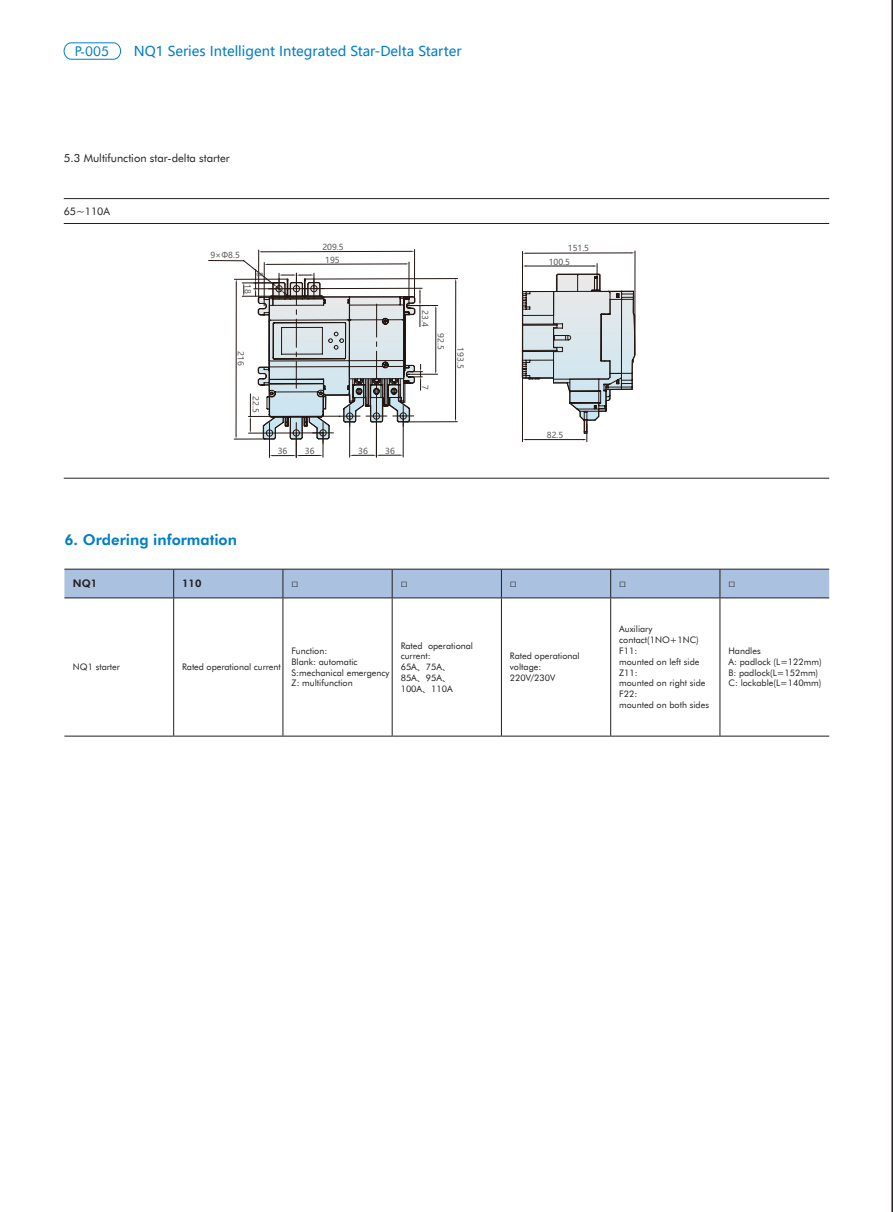
<style>
.page{position:relative;width:893px;height:1212px;background:#fff}
.page>*{position:absolute;margin:0;border:0;box-sizing:border-box;transform-origin:0 0}
.t1{font:700 15px "Futura BT";color:#007ec5}
.t2{font:13.5px "Microsoft Ya Hei";color:#007ec5}
.t3{font:13.5px "Futura BT";color:#007ec5}
.t4{font:11.25px "Futura BT";color:#231f20}
.t5{font:10.5px "Futura BT";color:#231f20}
.t6{font:700 10.5px "Futura BT";color:#231f20}
.t7{font:700 10.5px "Microsoft Ya Hei";color:#231f20}
.t8{font:9px "Futura BT";color:#231f20}
.t9{font:8.25px "Microsoft Ya Hei";color:#595a5b}
.s1{font-family:"Microsoft Ya Hei"}
</style>
<div class="page">
<div style="left:64px;top:43px;width:57px;height:17px;border:1px solid #007ec5;border-radius:8px"></div>
<hr style="left:64px;top:223px;width:765px;height:1px;background:#231f20">
<hr style="left:64px;top:198px;width:765px;height:1px;background:#231f20">
<hr style="left:64px;top:478px;width:765px;height:1px;background:#231f20">
<hr style="left:635px;top:251px;width:1px;height:104px;background:#221612">
<hr style="left:522px;top:251px;width:1px;height:41px;background:#221612">
<hr style="left:526px;top:253px;width:105px;height:1px;background:#221612">
<svg style="left:208px;top:249px;width:250px;height:230px"></svg>
<hr style="left:526px;top:266px;width:68px;height:1px;background:#221612">
<svg style="left:522px;top:273px;width:114px;height:169px"></svg>
<hr style="left:526px;top:439px;width:58px;height:1px;background:#221612">
<div style="left:64px;top:569px;width:765px;height:28px;background:#abc1e0"></div>
<hr style="left:173px;top:598px;width:1px;height:138px;background:#231f20">
<hr style="left:283px;top:598px;width:1px;height:138px;background:#231f20">
<hr style="left:392px;top:598px;width:1px;height:138px;background:#231f20">
<hr style="left:501px;top:598px;width:1px;height:138px;background:#231f20">
<hr style="left:610px;top:598px;width:1px;height:138px;background:#231f20">
<hr style="left:720px;top:598px;width:1px;height:138px;background:#231f20">
<hr style="left:64px;top:736px;width:110px;height:1px;background:#231f20">
<hr style="left:174px;top:736px;width:109px;height:1px;background:#231f20">
<hr style="left:283px;top:736px;width:109px;height:1px;background:#231f20">
<hr style="left:392px;top:736px;width:109px;height:1px;background:#231f20">
<hr style="left:501px;top:736px;width:110px;height:1px;background:#231f20">
<hr style="left:611px;top:736px;width:109px;height:1px;background:#231f20">
<hr style="left:720px;top:736px;width:109px;height:1px;background:#231f20">
<hr style="left:64px;top:597px;width:110px;height:1px;background:#231f20">
<hr style="left:174px;top:597px;width:109px;height:1px;background:#231f20">
<hr style="left:283px;top:597px;width:109px;height:1px;background:#231f20">
<hr style="left:392px;top:597px;width:109px;height:1px;background:#231f20">
<hr style="left:501px;top:597px;width:110px;height:1px;background:#231f20">
<hr style="left:611px;top:597px;width:109px;height:1px;background:#231f20">
<hr style="left:720px;top:597px;width:109px;height:1px;background:#231f20">
<hr style="left:891px;top:0;width:2px;height:1212px;background:#231f20">
<p class="t3" style="left:75px;top:42px;width:36px">P-005</p>
<p class="t2" style="left:134px;top:42px;width:329px">NQ1 Series Intelligent Integrated Star-Delta Starter</p>
<p class="t4" style="left:64px;top:150px;width:168px">5.3 Multifunction star-delta starter</p>
<p class="t5" style="left:64px;top:204px;width:48px">65~110A</p>
<p class="t9" style="left:210px;top:249px;width:31px">9×Φ8.5</p>
<p class="t9" style="left:265px;top:272px;width:6px;rotate:90deg">8</p>
<p class="t9" style="left:253px;top:284px;width:11px;rotate:90deg">18</p>
<p class="t9" style="left:322px;top:242px;width:23px">209.5</p>
<p class="t9" style="left:568px;top:242px;width:23px">151.5</p>
<p class="t9" style="left:325px;top:254px;width:16px">195</p>
<p class="t9" style="left:549px;top:256px;width:23px">100.5</p>
<p class="t9" style="left:431px;top:310px;width:18px;rotate:90deg">23.4</p>
<p class="t9" style="left:446px;top:333px;width:18px;rotate:90deg">92.5</p>
<p class="t9" style="left:246px;top:351px;width:16px;rotate:90deg">216</p>
<p class="t9" style="left:466px;top:347px;width:23px;rotate:90deg">193.5</p>
<p class="t9" style="left:261px;top:396px;width:18px;rotate:90deg">22.5</p>
<p class="t9" style="left:278px;top:445px;width:11px">36</p>
<p class="t9" style="left:305px;top:445px;width:11px">36</p>
<p class="t9" style="left:358px;top:445px;width:11px">36</p>
<p class="t9" style="left:385px;top:445px;width:11px">36</p>
<p class="t9" style="left:431px;top:385px;width:6px;rotate:90deg">7</p>
<p class="t9" style="left:547px;top:430px;width:18px">82.5</p>
<p class="t1" style="left:64px;top:529px;width:174px">6. Ordering information</p>
<p class="t6" style="left:73px;top:576px;width:26px">NQ1</p>
<p class="t6" style="left:182px;top:576px;width:21px">110</p>
<p class="t7" style="left:291px;top:576px;width:8px">□</p>
<p class="t7" style="left:401px;top:576px;width:8px">□</p>
<p class="t7" style="left:510px;top:576px;width:8px">□</p>
<p class="t7" style="left:619px;top:576px;width:8px">□</p>
<p class="t7" style="left:728px;top:576px;width:8px">□</p>
<p class="t8" style="left:73px;top:661px;width:49px">NQ1 starter</p>
<p class="t8" style="left:182px;top:661px;width:100px">Rated operational current</p>
<p class="t8" style="left:291px;top:645px;width:37px">Function:</p>
<p class="t8" style="left:291px;top:655px;width:68px">Blank: automatic</p>
<p class="t8" style="left:291px;top:666px;width:100px">S:mechanical emergency</p>
<p class="t8" style="left:291px;top:677px;width:63px">Z: multifunction</p>
<p class="t8" style="left:401px;top:639px;width:74px">Rated operational</p>
<p class="t8" style="left:401px;top:650px;width:32px">current:</p>
<p class="t8" style="left:401px;top:661px;width:52px">65A<span class="s1">、</span>75A<span class="s1">、</span></p>
<p class="t8" style="left:401px;top:672px;width:52px">85A<span class="s1">、</span>95A<span class="s1">、</span></p>
<p class="t8" style="left:401px;top:682px;width:54px">100A<span class="s1">、</span>110A</p>
<p class="t8" style="left:510px;top:650px;width:71px">Rated operational</p>
<p class="t8" style="left:510px;top:661px;width:33px">voltage:</p>
<p class="t8" style="left:510px;top:672px;width:47px">220V/230V</p>
<p class="t8" style="left:619px;top:623px;width:35px">Auxiliary</p>
<p class="t8" style="left:619px;top:634px;width:81px">contact(1NO+1NC)</p>
<p class="t8" style="left:619px;top:645px;width:20px">F11:</p>
<p class="t8" style="left:619px;top:655px;width:82px">mounted on left side</p>
<p class="t8" style="left:619px;top:666px;width:20px">Z11:</p>
<p class="t8" style="left:619px;top:677px;width:88px">mounted on right side</p>
<p class="t8" style="left:619px;top:688px;width:20px">F22:</p>
<p class="t8" style="left:619px;top:699px;width:91px">mounted on both sides</p>
<p class="t8" style="left:728px;top:645px;width:34px">Handles</p>
<p class="t8" style="left:728px;top:655px;width:95px">A: padlock (L=122mm)</p>
<p class="t8" style="left:728px;top:666px;width:91px">B: padlock(L=152mm)</p>
<p class="t8" style="left:728px;top:677px;width:95px">C: lockable(L=140mm)</p>
</div>
